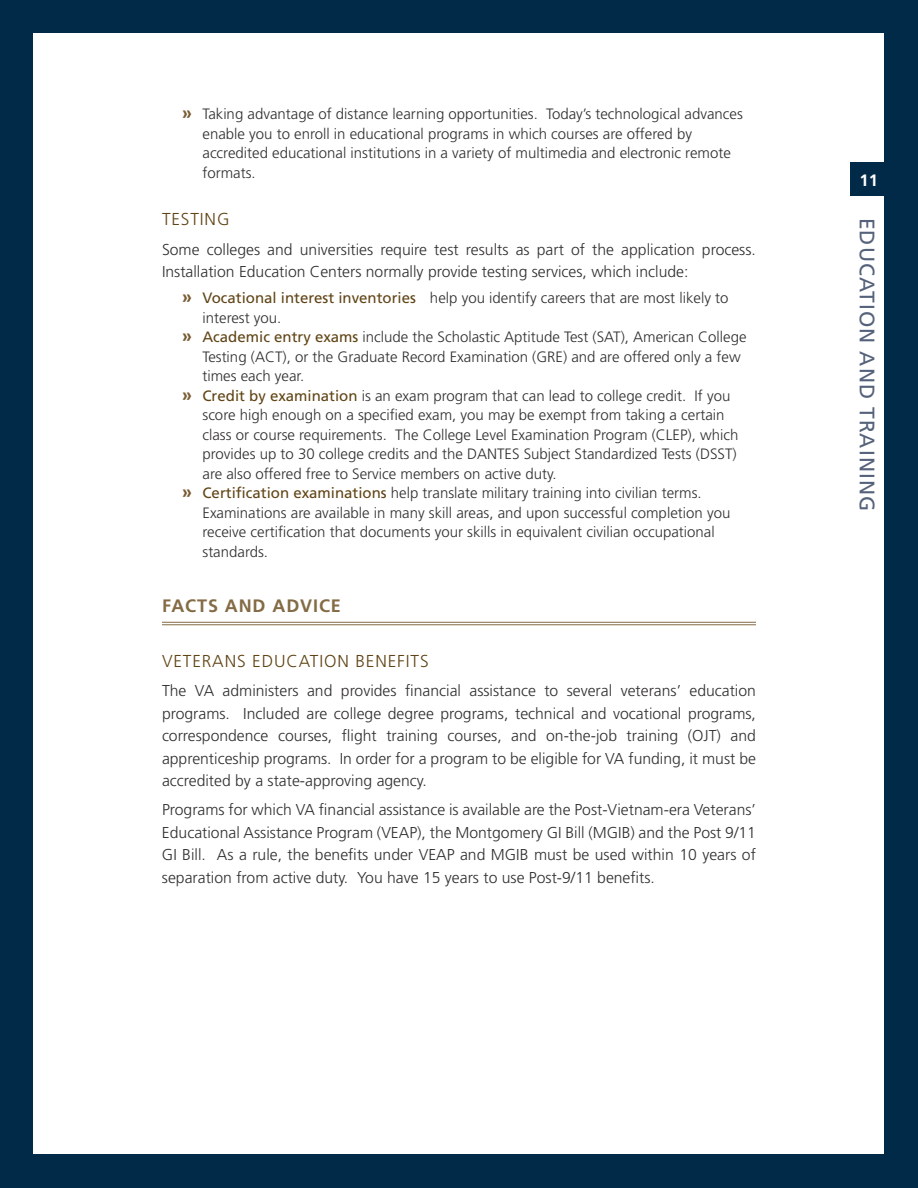
<style>
.page{position:relative;width:918px;height:1188px;background:#002a48}
.page>*{position:absolute;margin:0;border:0;box-sizing:border-box;transform-origin:0 0}
.t1{font:21px "Frutiger LT Std";letter-spacing:.05em;color:#55627b}
.t2{font:700 18px "Frutiger LT Std";letter-spacing:.05em;color:#846b45}
.t3{font:300 17.25px "Frutiger LT Std";letter-spacing:.05em;color:#604415}
.t4{font:700 16.5px "Frutiger LT Std";color:#fff}
.t5{font:300 15.75px/22.5px "Frutiger LT Std";color:#312f30}
.t6{font:300 15px/19.5px "Frutiger LT Std";color:#312f30}
.s1{font-weight:700;font-size:18px;color:#775c33}
.s2{font-weight:400;color:#604415}
</style>
<div class="page">
<div style="left:34px;top:34px;width:850px;height:1120px;background:#fff"></div>
<div style="left:851px;top:163px;width:40px;height:33px;background:#002a48"></div>
<hr style="left:162px;top:622px;width:594px;height:1px;background:#846b45">
<hr style="left:162px;top:625px;width:594px;height:1px;background:#846b45">
<p class="t6" style="left:202px;top:105px;width:542px;text-indent:-20px"><span class="s1">»</span> Taking advantage of distance learning opportunities. Today’s technological advances enable you to enroll in educational programs in which courses are offered by accredited educational institutions in a variety of multimedia and electronic remote formats.</p>
<p class="t3" style="left:162px;top:210px;width:69px">Testing</p>
<p class="t5" style="left:162px;top:238px;width:595px">Some colleges and universities require test results as part of the application process.<br>Installation Education Centers normally provide testing services, which include:</p>
<p class="t6" style="left:182px;top:289px;width:548px"><span class="s1">»</span> <span class="s2">Vocational interest inventories</span> help you identify careers that are most likely to</p>
<p class="t6" style="left:203px;top:308px;width:80px">interest you.</p>
<p class="t6" style="left:182px;top:328px;width:566px"><span class="s1">»</span> <span class="s2">Academic entry exams</span> include the Scholastic Aptitude Test (SAT), American College</p>
<p class="t6" style="left:202px;top:347px;width:540px">Testing (ACT), or the Graduate Record Examination (GRE) and are offered only a few</p>
<p class="t6" style="left:202px;top:367px;width:103px">times each year.</p>
<p class="t6" style="left:182px;top:386px;width:550px"><span class="s1">»</span> <span class="s2">Credit by examination</span> is an exam program that can lead to college credit. If you</p>
<p class="t6" style="left:202px;top:406px;width:524px">score high enough on a specified exam, you may be exempt from taking a certain</p>
<p class="t6" style="left:202px;top:425px;width:537px">class or course requirements. The College Level Examination Program (CLEP), which</p>
<p class="t6" style="left:202px;top:445px;width:536px">provides up to 30 college credits and the DANTES Subject Standardized Tests (DSST)</p>
<p class="t6" style="left:202px;top:464px;width:356px">are also offered free to Service members on active duty.</p>
<p class="t6" style="left:182px;top:484px;width:521px"><span class="s1">»</span> <span class="s2">Certification examinations</span> help translate military training into civilian terms.</p>
<p class="t6" style="left:202px;top:503px;width:529px">Examinations are available in many skill areas, and upon successful completion you</p>
<p class="t6" style="left:202px;top:523px;width:514px">receive certification that documents your skills in equivalent civilian occupational</p>
<p class="t6" style="left:202px;top:542px;width:67px">standards.</p>
<p class="t2" style="left:162px;top:595px;width:180px">FACT S AND ADVIC E</p>
<p class="t3" style="left:162px;top:651px;width:94px">Veterans Edu</p>
<p class="t3" style="left:286px;top:651px;width:144px">cation Benefits</p>
<p class="t5" style="left:162px;top:680px;width:39px">The VA</p>
<p class="t5" style="left:162px;top:680px;width:596px;text-align:justify;text-indent:61px">administers and provides financial assistance to several veterans’ education programs. Included are college degree programs, technical and vocational programs, correspondence courses, flight training courses, and on-the-job training (OJT) and apprenticeship programs. In order for a program to be eligible for VA funding, it must be accredited by a state-approving agency.</p>
<p class="t5" style="left:162px;top:799px;width:595px">Programs for which VA financial assistance is available are the Post-Vietnam-era Veterans’<br>Educational Assistance Program (VEAP), the Montgomery GI Bill (MGI</p>
<p class="t5" style="left:622px;top:821px;width:136px">B) and the Post 9/11</p>
<p class="t5" style="left:162px;top:844px;width:595px;text-indent:358px">B must be used within 10 years of separation from active duty. You have 15 years to use Post-9/11 benefits.</p>
<p class="t5" style="left:162px;top:844px;width:339px">GI Bill. As a rule, the benefits under VEAP and MGI</p>
<p class="t4" style="left:859px;top:170px;width:20px">11</p>
<h1 class="t1" style="left:879px;top:218px;width:275px;rotate:90deg">Education and Train ing</h1>
</div>
